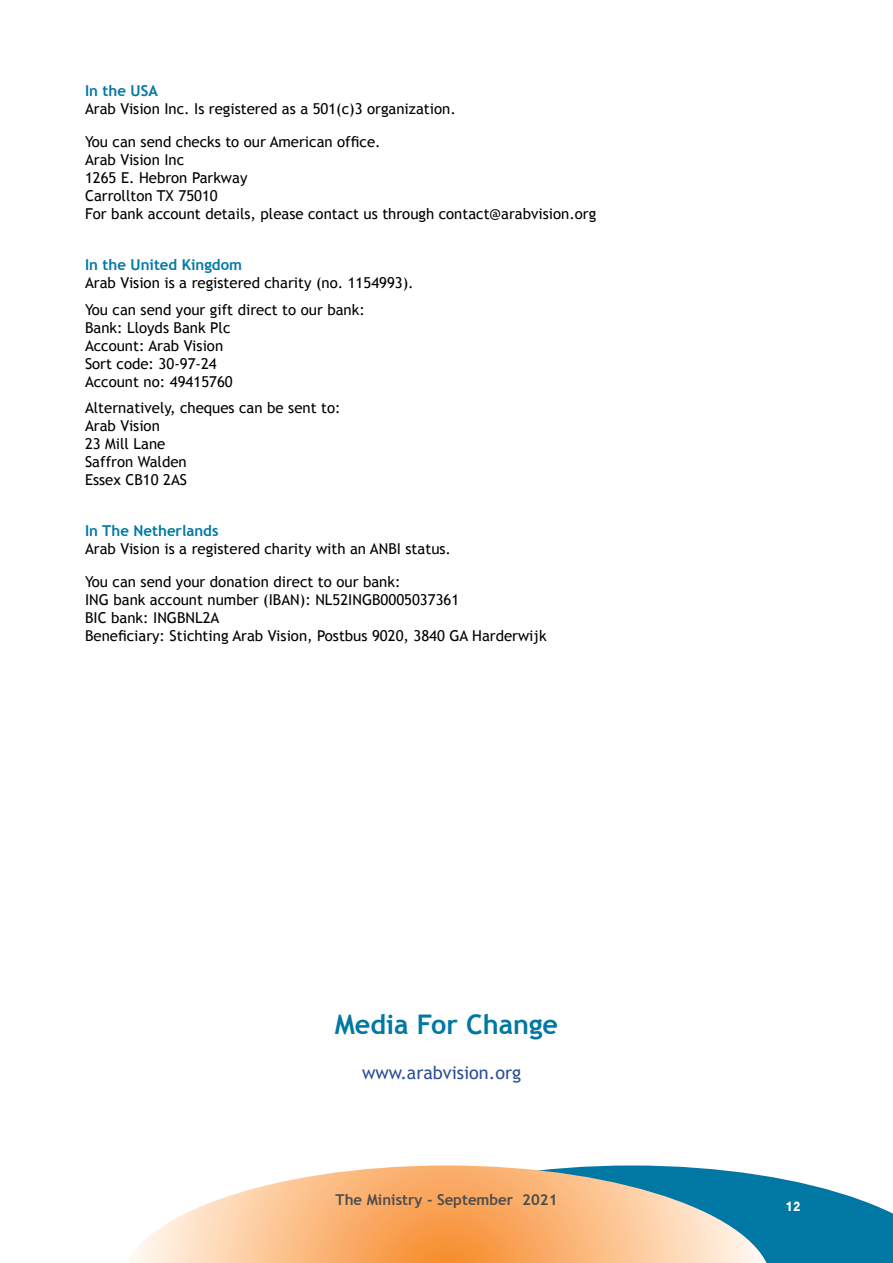
<style>
.page{position:relative;width:893px;height:1263px;background:#fff}
.page>*{position:absolute;margin:0;border:0;box-sizing:border-box;transform-origin:0 0}
.t1{font:700 27px "Trebuchet MS";color:#0078a3}
.t2{font:700 19.5px "Win Soft Pro";color:#fff}
.t3{font:18px "Trebuchet MS";color:#2c4e95}
.t4{font:15px/18px "Trebuchet MS";color:#000}
.t5{font:700 15px "Trebuchet MS";color:#0078a3}
.t6{font:700 15px "Trebuchet MS";color:#4d4d4d}
</style>
<div class="page">
<svg style="left:772px;top:1177px;width:121px;height:86px;fill:#0078a3"></svg>
<svg style="left:130px;top:1165px;width:642px;height:98px;background:#debe99"></svg>
<p class="t5" style="left:85px;top:81px;width:74px">In the USA</p>
<p class="t4" style="left:85px;top:100px;width:372px">Arab Vision Inc. Is registered as a 501(c)3 organization.</p>
<p class="t4" style="left:85px;top:133px;width:513px">You can send checks to our American office.<br>Arab Vision Inc<br>1265 E. Hebron Parkway<br>Carrollton TX 75010<br>For bank account details, please contact us through contact@arabvision.org</p>
<p class="t5" style="left:85px;top:255px;width:158px">In the United Kingdom</p>
<p class="t4" style="left:85px;top:270px;width:330px;line-height:26.5px">Arab Vision is a registered charity (no. 1154993).<br>You can send your gift direct to our bank:</p>
<p class="t4" style="left:85px;top:318px;width:149px">Bank: Lloyds Bank Plc<br>Account: Arab Vision<br>Sort code: 30-97-24<br>Account no: 49415760</p>
<p class="t4" style="left:85px;top:399px;width:257px">Alternatively, cheques can be sent to:<br>Arab Vision<br>23 Mill Lane<br>Saffron Walden<br>Essex CB10 2AS</p>
<p class="t5" style="left:85px;top:521px;width:135px">In The Netherlands</p>
<p class="t4" style="left:85px;top:540px;width:368px">Arab Vision is a registered charity with an ANBI status.</p>
<p class="t4" style="left:85px;top:573px;width:463px">You can send your donation direct to our bank:<br>ING bank account number (IBAN): NL52INGB0005037361<br>BIC bank: INGBNL2A<br>Beneficiary: Stichting Arab Vision, Postbus 9020, 3840 GA Harderwijk</p>
<h1 class="t1" style="left:335px;top:1008px;width:225px">Media For Change</h1>
<p class="t3" style="left:362px;top:1062px;width:160px">www.arabvision.org</p>
<p class="t6" style="left:335px;top:1190px;width:223px">The Ministry - September 2021</p>
<h2 class="t2" style="left:785px;top:1192px;width:17px">12</h2>
</div>
